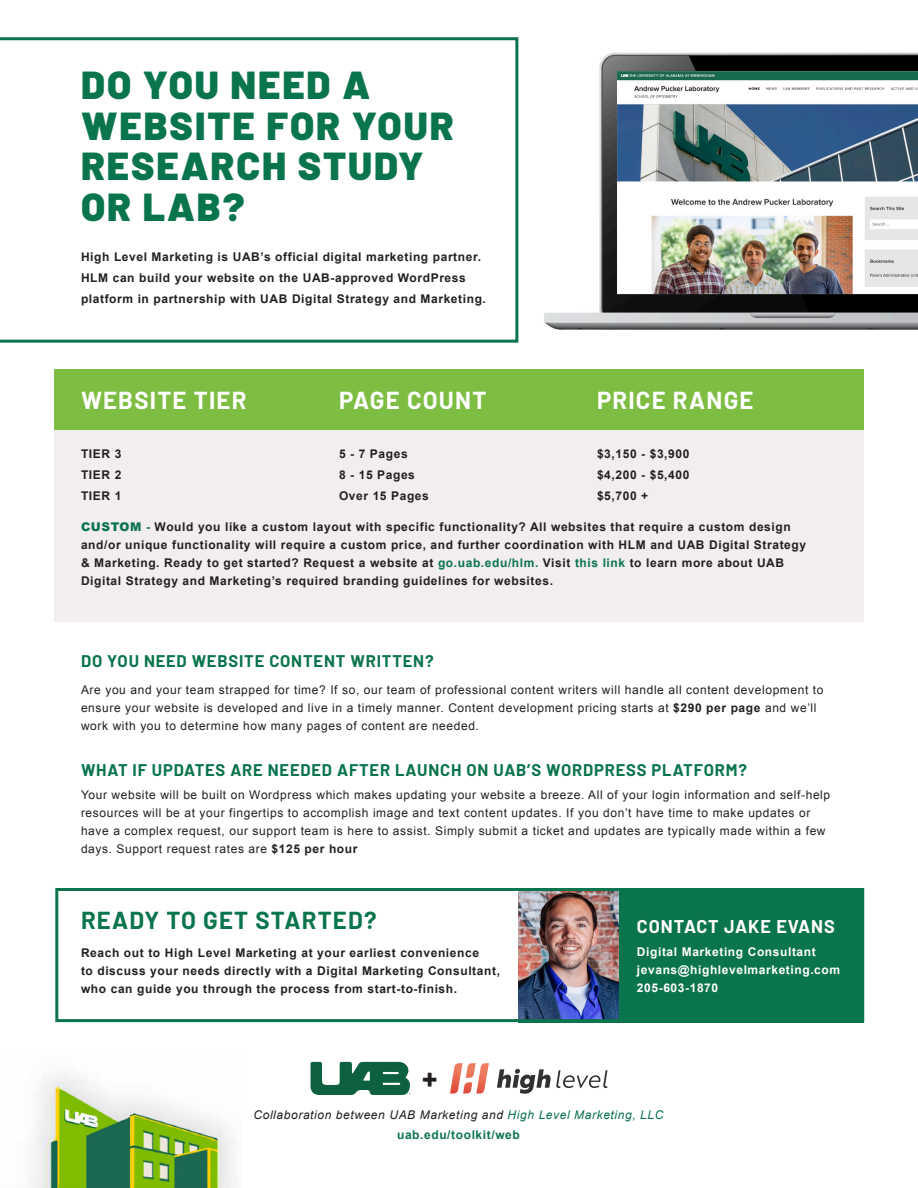
<style>
.page{position:relative;width:918px;height:1188px;background:#fff}
.page>*{position:absolute;margin:0;border:0;box-sizing:border-box;transform-origin:0 0}
.t1{font:900 39px "Barlow";letter-spacing:.05em;color:#0a744c}
.t2{font:700 31.5px "Barlow";color:#231f20}
.t3{font:700 24px "Barlow";letter-spacing:.05em;color:#fff}
.t4{font:700 24px "Barlow";letter-spacing:.05em;color:#0a744c}
.t5{font:700 18px "Barlow";letter-spacing:.05em;color:#fff}
.t6{font:700 16.5px "Barlow";letter-spacing:.05em;color:#0a744c}
.t7{font:700 12px/18px "Arial";letter-spacing:.05em;color:#231f20}
.t8{font:12px/18px "Arial";letter-spacing:.05em;color:#231f20}
.t9{font:700 12px/18px "Arial";letter-spacing:.05em;color:#fff}
.t10{font:italic 12px "Arial";letter-spacing:.05em;color:#231f20}
.t11{font:700 12px "Arial";letter-spacing:.05em;color:#0a744c}
.s1{font-weight:900;color:#0a744c}
.s2{color:#0a744c}
.s3{font-weight:700}
</style>
<div class="page">
<img style="left:544px;top:52px;width:374px;height:278px">
<svg style="left:0;top:37px;width:518px;height:306px"></svg>
<div style="left:54px;top:370px;width:810px;height:60px;background:#7cbd42"></div>
<div style="left:54px;top:430px;width:810px;height:192px;background:#f2edef"></div>
<img style="left:32px;top:1075px;width:204px;height:113px">
<div style="left:518px;top:888px;width:346px;height:134px;background:#0a744c"></div>
<img style="left:518px;top:892px;width:100px;height:126px">
<div style="left:55px;top:888px;width:809px;height:134px;border:3px solid #0a744c"></div>
<svg style="left:311px;top:1062px;width:100px;height:33px"></svg>
<svg style="left:497px;top:1069px;width:110px;height:25px"></svg>
<svg style="left:450px;top:1063px;width:39px;height:31px"></svg>
<p class="t1" style="left:81px;top:56px;width:291px">DO YOU NEED A</p>
<p class="t1" style="left:81px;top:96px;width:374px">WEBSITE FOR YOUR</p>
<p class="t1" style="left:81px;top:137px;width:344px">RESEARCH STUDY</p>
<p class="t1" style="left:81px;top:177px;width:165px">OR LAB?</p>
<p class="t7" style="left:81px;top:248px;width:402px">High Level Marketing is UAB’s official digital marketing partner.</p>
<p class="t7" style="left:81px;top:269px;width:386px">HLM can build your website on the UAB-approved WordPress</p>
<p class="t7" style="left:81px;top:290px;width:406px">platform in partnership with UAB Digital Strategy and Marketing.</p>
<p class="t3" style="left:81px;top:383px;width:167px">WEBSITE TIER</p>
<p class="t3" style="left:339px;top:383px;width:149px">PAGE COUNT</p>
<p class="t3" style="left:597px;top:383px;width:158px">PRICE RANGE</p>
<p class="t7" style="left:81px;top:446px;width:42px">TIER 3</p>
<p class="t7" style="left:81px;top:467px;width:42px">TIER 2</p>
<p class="t7" style="left:81px;top:488px;width:42px">TIER 1</p>
<p class="t7" style="left:339px;top:446px;width:70px">5 - 7 Pages</p>
<p class="t7" style="left:339px;top:467px;width:77px">8 - 15 Pages</p>
<p class="t7" style="left:339px;top:488px;width:91px">Over 15 Pages</p>
<p class="t7" style="left:597px;top:446px;width:94px">$3,150 - $3,900</p>
<p class="t7" style="left:597px;top:467px;width:94px">$4,200 - $5,400</p>
<p class="t7" style="left:597px;top:488px;width:53px">$5,700 +</p>
<p class="t7" style="left:81px;top:518px;width:711px"><span class="s1">CUSTOM</span> <span class="s2">-</span> Would you like a custom layout with specific functionality? All websites that require a custom design</p>
<p class="t7" style="left:81px;top:536px;width:727px">and/or unique functionality will require a custom price, and further coordination with HLM and UAB Digital Strategy</p>
<p class="t7" style="left:81px;top:554px;width:705px">&amp; Marketing. Ready to get started? Request a website at <span class="s2">go.uab.edu/hlm.</span> Visit <span class="s2">this link</span> to learn more about UAB</p>
<p class="t7" style="left:81px;top:572px;width:474px">Digital Strategy and Marketing’s required branding guidelines for websites.</p>
<p class="t6" style="left:81px;top:649px;width:354px">DO YOU NEED WEBSITE CONTENT WRITTEN?</p>
<p class="t8" style="left:81px;top:681px;width:744px">Are you and your team strapped for time? If so, our team of professional content writers will handle all content development to ensure your website is developed and live in a timely manner. Content development pricing starts at <span class="s3">$290 per page</span> and we’ll work with you to determine how many pages of content are needed.</p>
<p class="t6" style="left:81px;top:757px;width:668px">WHAT IF UPDATES ARE NEEDED AFTER LAUNCH ON UAB’S WORDPRESS PLATFORM?</p>
<p class="t8" style="left:81px;top:786px;width:751px">Your website will be built on Wordpress which makes updating your website a breeze. All of your login information and self-help resources will be at your fingertips to accomplish image and text content updates. If you don’t have time to make updates or have a complex request, our support team is here to assist. Simply submit a ticket and updates are typically made within a few days. Support request rates are <span class="s3">$125 per hour</span></p>
<p class="t4" style="left:81px;top:902px;width:297px">READY TO GET STARTED?</p>
<p class="t7" style="left:81px;top:944px;width:421px">Reach out to High Level Marketing at your earliest convenience<br>to discuss your needs directly with a Digital Marketing Consultant, who can guide you through the process from start-to-finish.</p>
<p class="t9" style="left:637px;top:943px;width:205px">Digital Marketing Consultant jevans@highlevelmarketing.com<br>205-603-1870</p>
<p class="t5" style="left:637px;top:913px;width:199px">CONTACT JAKE EVANS</p>
<p class="t2" style="left:422px;top:1054px;width:17px">+</p>
<p class="t10" style="left:254px;top:1107px;width:411px">Collaboration between UAB Marketing and <span class="s2">High Level Marketing, LLC</span></p>
<p class="t11" style="left:397px;top:1126px;width:124px">uab.edu/toolkit/web</p>
</div>
